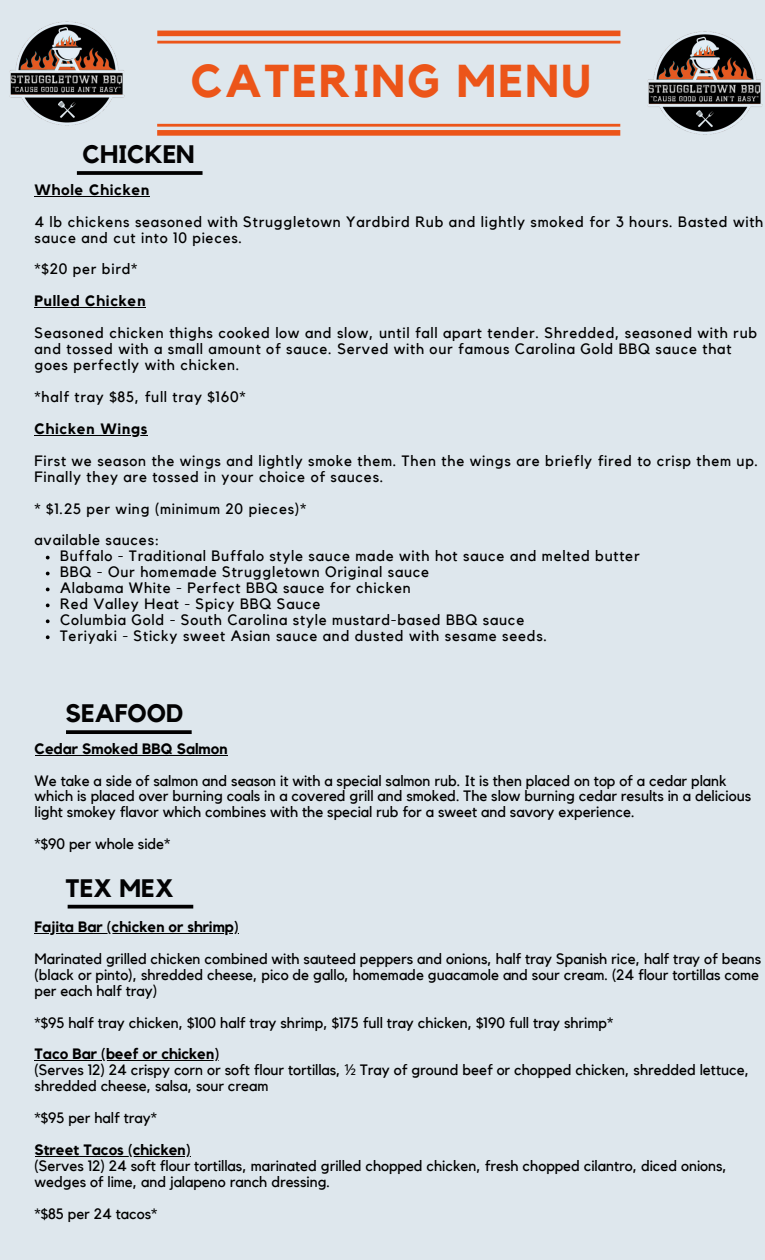
<style>
.page{position:relative;width:765px;height:1260px;background:#dee7ed}
.page>*{position:absolute;margin:0;border:0;box-sizing:border-box;transform-origin:0 0}
.t1{font:700 45.88px "Kollektif";letter-spacing:.05em;color:#ec5519}
.t2{font:700 25.25px "Kollektif";color:#030304}
.t3{font:15px/16px "Kollektif";color:#000}
.t4{font:15px/16px "Kollektif";letter-spacing:.05em;color:#000}
.t5{font:700 15px "Kollektif";color:#000}
.t6{font:700 15px "Kollektif";letter-spacing:.05em;color:#000}
.s1{font-weight:700}
.s2{font-family:"Noto Sans"}
</style>
<div class="page">
<div style="left:157px;top:31px;width:463px;height:5px;background:#ec5519"></div>
<div style="left:157px;top:130px;width:463px;height:6px;background:#ec5519"></div>
<hr style="left:157px;top:41px;width:463px;height:3px;background:#ec5519">
<hr style="left:157px;top:124px;width:463px;height:3px;background:#ec5519">
<svg style="left:77px;top:171px;width:126px;height:4px"></svg>
<img style="left:9px;top:21px;width:116px;height:105px">
<img style="left:647px;top:31px;width:116px;height:104px">
<svg style="left:46px;top:556px;width:4px;height:3px"></svg>
<svg style="left:46px;top:572px;width:4px;height:3px"></svg>
<svg style="left:46px;top:588px;width:4px;height:3px"></svg>
<svg style="left:46px;top:604px;width:4px;height:3px"></svg>
<svg style="left:46px;top:619px;width:4px;height:4px"></svg>
<svg style="left:46px;top:635px;width:4px;height:4px"></svg>
<hr style="left:35px;top:196px;width:115px;height:1px;background:#000">
<hr style="left:35px;top:307px;width:111px;height:1px;background:#000">
<hr style="left:35px;top:435px;width:113px;height:1px;background:#000">
<svg style="left:66px;top:730px;width:126px;height:4px"></svg>
<hr style="left:35px;top:755px;width:193px;height:1px;background:#000">
<svg style="left:68px;top:905px;width:125px;height:4px"></svg>
<hr style="left:35px;top:933px;width:204px;height:1px;background:#000">
<hr style="left:35px;top:1060px;width:184px;height:1px;background:#000">
<hr style="left:35px;top:1156px;width:156px;height:1px;background:#000">
<h1 class="t1" style="left:191px;top:60px;width:401px">CATERING MENU</h1>
<h2 class="t2" style="left:83px;top:143px;width:114px">CHICKEN</h2>
<p class="t6" style="left:35px;top:183px;width:116px">Whole Chicken</p>
<p class="t4" style="left:35px;top:214px;width:730px">4 lb chickens seasoned with Struggletown Yardbird Rub and lightly smoked for 3 hours. Basted with sauce and cut into 10 pieces.</p>
<p class="t4" style="left:35px;top:262px;width:104px">*$20 per bird*</p>
<p class="t6" style="left:35px;top:294px;width:112px">Pulled Chicken</p>
<p class="t4" style="left:35px;top:326px;width:724px">Seasoned chicken thighs cooked low and slow, until fall apart tender. Shredded, seasoned with rub and tossed with a small amount of sauce. Served with our famous Carolina Gold BBQ sauce that goes perfectly with chicken.</p>
<p class="t4" style="left:35px;top:389px;width:213px">*half tray $85, full tray $160*</p>
<p class="t6" style="left:35px;top:422px;width:114px">Chicken Wings</p>
<p class="t4" style="left:35px;top:453px;width:725px">First we season the wings and lightly smoke them. Then the wings are briefly fired to crisp them up.<br>Finally they are tossed in your choice of sauces.</p>
<p class="t4" style="left:35px;top:493px;width:273px;line-height:31.9px">* $1.25 per wing (minimum 20 pieces)* available sauces:</p>
<p class="t4" style="left:60px;top:549px;width:581px">Buffalo - Traditional Buffalo style sauce made with hot sauce and melted butter BBQ - Our homemade Struggletown Original sauce<br>Alabama White - Perfect BBQ sauce for chicken<br>Red Valley Heat - Spicy BBQ Sauce<br>Columbia Gold - South Carolina style mustard-based BBQ sauce<br>Teriyaki - Sticky sweet Asian sauce and dusted with sesame seeds.</p>
<h2 class="t2" style="left:66px;top:702px;width:119px">SEAFOOD</h2>
<p class="t5" style="left:35px;top:742px;width:194px">Cedar Smoked BBQ Salmon</p>
<p class="t3" style="left:35px;top:773px;width:718px">We take a side of salmon and season it with a special salmon rub. It is then placed on top of a cedar plank which is placed over burning coals in a covered grill and smoked. The slow burning cedar results in a delicious light smokey flavor which combines with the special rub for a sweet and savory experience.</p>
<p class="t3" style="left:35px;top:837px;width:137px">*$90 per whole side*</p>
<h2 class="t2" style="left:66px;top:876px;width:110px">TEX MEX</h2>
<p class="t5" style="left:35px;top:920px;width:206px">Fajita Bar (chicken or shrimp)</p>
<p class="t3" style="left:35px;top:951px;width:728px">Marinated grilled chicken combined with sauteed peppers and onions, half tray Spanish rice, half tray of beans (black or pinto), shredded cheese, pico de gallo, homemade guacamole and sour cream. (24 flour tortillas come per each half tray)</p>
<p class="t3" style="left:35px;top:1015px;width:580px">*$95 half tray chicken, $100 half tray shrimp, $175 full tray chicken, $190 full tray shrimp*</p>
<p class="t3" style="left:35px;top:1047px;width:716px"><span class="s1">Taco Bar (beef or chicken)<br></span>(Serves 12) 24 crispy corn or soft flour tortillas, <span class="s2">½</span> Tray of ground beef or chopped chicken, shredded lettuce, shredded cheese, salsa, sour cream</p>
<p class="t3" style="left:35px;top:1111px;width:124px">*$95 per half tray*</p>
<p class="t5" style="left:35px;top:1143px;width:157px">Street Tacos (chicken)</p>
<p class="t3" style="left:35px;top:1158px;width:694px">(Serves 12) 24 soft flour tortillas, marinated grilled chopped chicken, fresh chopped cilantro, diced onions, wedges of lime, and jalapeno ranch dressing.</p>
<p class="t3" style="left:35px;top:1206px;width:124px">*$85 per 24 tacos*</p>
</div>
